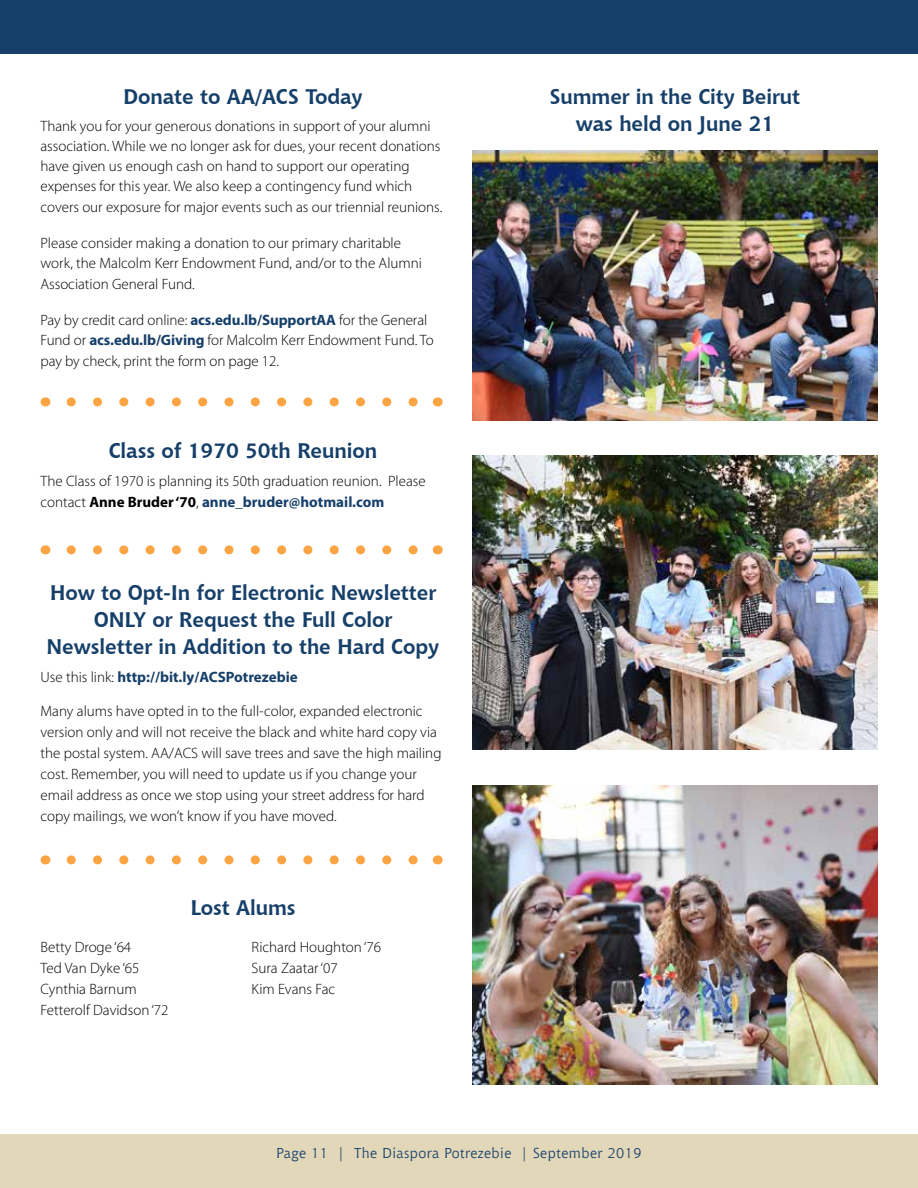
<style>
.page{position:relative;width:918px;height:1188px;background:#fff}
.page>*{position:absolute;margin:0;border:0;box-sizing:border-box;transform-origin:0 0}
.t1{font:700 21px/27px "Chianti BT";letter-spacing:-.005em;color:#163f69;text-align:center}
.t2{font:300 15px/21px "Myriad Pro";color:#000}
.t3{font:700 15px "Myriad Pro";color:#163f69}
.t4{font:14.25px "Chianti BT";letter-spacing:.03em;color:#163f69}
.s1{font-weight:700;color:#163f69}
.s2{font-weight:700}
.s3{font-weight:300;color:#000}
</style>
<div class="page">
<div style="left:0;top:1134px;width:918px;height:54px;background:#e2d7b9"></div>
<div style="left:0;top:0;width:918px;height:54px;background:#163f69"></div>
<img style="left:472px;top:151px;width:406px;height:269px">
<img style="left:472px;top:456px;width:406px;height:294px">
<svg style="left:71px;top:397px;width:347px;height:9px"></svg>
<svg style="left:71px;top:545px;width:347px;height:9px"></svg>
<img style="left:473px;top:785px;width:404px;height:299px">
<svg style="left:71px;top:855px;width:347px;height:9px"></svg>
<h1 class="t1" style="left:123px;top:83px;width:241px">Donate to AA/ACS Today</h1>
<p class="t2" style="left:40px;top:115px;width:403px;line-height:20.2px">Thank you for your generous donations in support of your alumni association. While we no longer ask for dues, your recent donations have given us enough cash on hand to support our operating expenses for this year. We also keep a contingency fund which covers our exposure for major events such as our triennial reunions.</p>
<p class="t2" style="left:40px;top:233px;width:383px;line-height:20.2px">Please consider making a donation to our primary charitable work, the Malcolm Kerr Endowment Fund, and/or to the Alumni<br>Association General Fund.</p>
<p class="t2" style="left:40px;top:310px;width:395px;line-height:20.2px">Pay by credit card online: <span class="s1">acs.edu.lb/SupportAA</span> for the General<br>Fund or <span class="s1">acs.edu.lb/Giving</span> for Malcolm Kerr Endowment Fund. To pay by check, print the form on page 12.</p>
<h1 class="t1" style="left:109px;top:437px;width:270px">Class of 1970 50th Reunion</h1>
<p class="t2" style="left:40px;top:470px;width:387px">The Class of 1970 is planning its 50th graduation reunion. Please contact <span class="s2">Anne Bruder ‘70</span>, <span class="s1">anne_bruder@hotmail.com</span></p>
<h1 class="t1" style="left:47px;top:579px;width:394px">How to Opt-In for Electronic Newsletter<br>ONLY or Request the Full Color<br>Newsletter in Addition to the Hard Copy</h1>
<p class="t3" style="left:40px;top:667px;width:259px"><span class="s3">Use this link:</span> http://bit.ly/ACSPotrezebie</p>
<p class="t2" style="left:40px;top:701px;width:403px">Many alums have opted in to the full-color, expanded electronic version only and will not receive the black and white hard copy via the postal system. AA/ACS will save trees and save the high mailing cost. Remember, you will need to update us if you change your email address as once we stop using your street address for hard copy mailings, we won’t know if you have moved.</p>
<h1 class="t1" style="left:190px;top:893px;width:107px">Lost Alums</h1>
<p class="t2" style="left:40px;top:937px;width:130px">Betty Droge ‘64<br>Ted Van Dyke ‘65<br>Cynthia Barnum<br>Fetterolf Davidson ‘72</p>
<p class="t2" style="left:252px;top:937px;width:131px">Richard Houghton ‘76<br>Sura Zaatar ‘07<br>Kim Evans Fac</p>
<h1 class="t1" style="left:550px;top:83px;width:252px">Summer in the City Beirut was held on June 21</h1>
<p class="t4" style="left:276px;top:1145px;width:367px">Page 11 | The Diaspora Potrezebie | September 2019</p>
</div>
